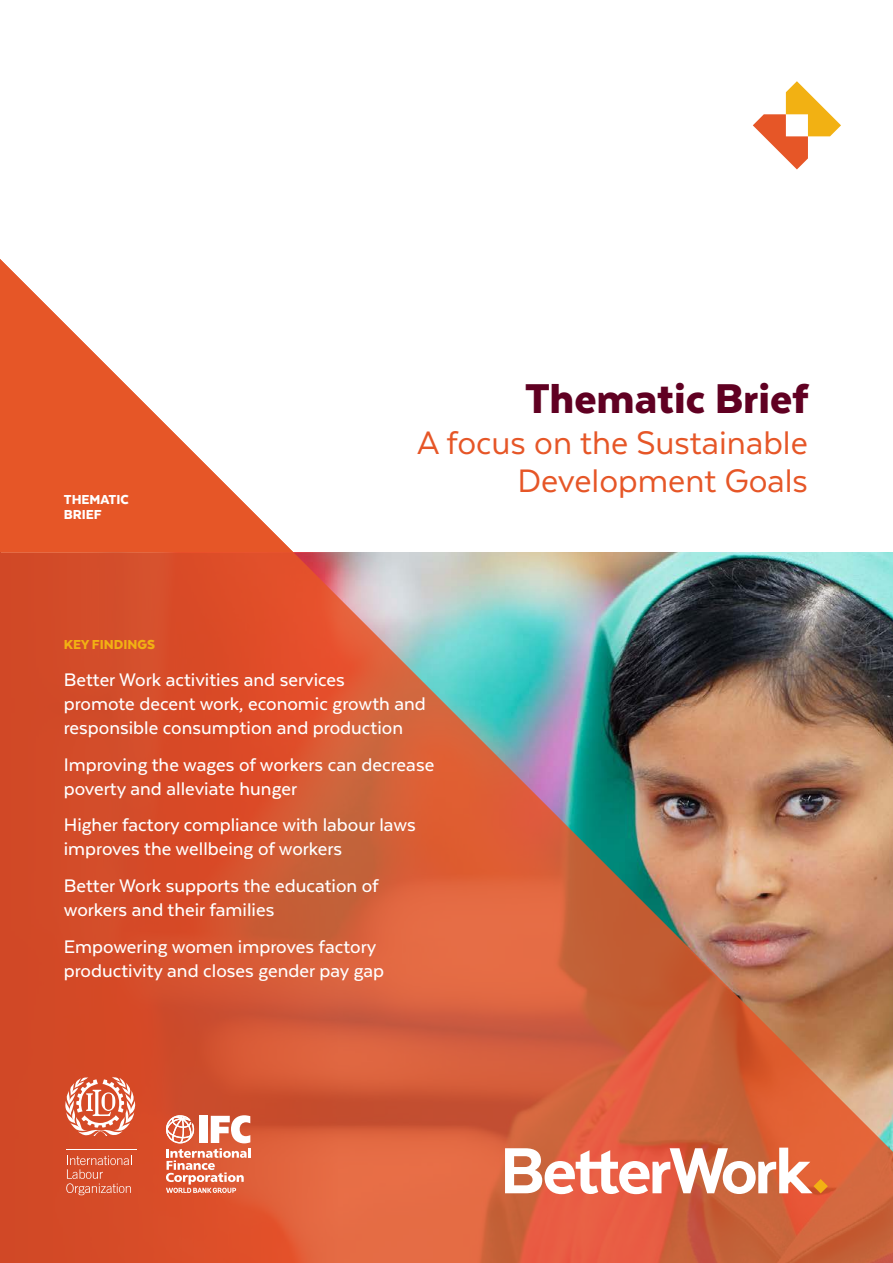
<style>
.page{position:relative;width:893px;height:1263px;background:#fff}
.page>*{position:absolute;margin:0;border:0;box-sizing:border-box;transform-origin:0 0}
.t1{font:900 48px "Texta";color:#600022}
.t2{font:37.5px/37.5px "Texta";color:#e65627;text-align:right}
.t3{font:500 21px/24px "Texta";color:#fff}
.t4{font:900 15px/15px "Texta";color:#fff}
.t5{font:900 15px "Texta";color:#f2b113}
</style>
<div class="page">
<img style="left:0;top:259px;width:893px;height:1004px">
<svg style="left:505px;top:1147px;width:323px;height:47px"></svg>
<hr style="left:66px;top:1149px;width:70px;height:1px;background:#fff">
<svg style="left:66px;top:1155px;width:66px;height:40px"></svg>
<svg style="left:65px;top:1077px;width:71px;height:60px"></svg>
<svg style="left:166px;top:1115px;width:84px;height:78px"></svg>
<svg style="left:753px;top:81px;width:88px;height:88px"></svg>
<p class="t4" style="left:64px;top:493px;width:67px">THEMATIC<br>BRIEF</p>
<h1 class="t1" style="left:525px;top:382px;width:285px">Thematic Brief</h1>
<h2 class="t2" style="left:417px;top:427px;width:392px">A focus on the Sustainable<br>Development Goals</h2>
<p class="t5" style="left:64px;top:640px;width:93px">KEY FINDINGS</p>
<p class="t3" style="left:64px;top:668px;width:364px">Better Work activities and services<br>promote decent work, economic growth and responsible consumption and production</p>
<p class="t3" style="left:64px;top:753px;width:372px">Improving the wages of workers can decrease poverty and alleviate hunger</p>
<p class="t3" style="left:64px;top:814px;width:354px">Higher factory compliance with labour laws improves the wellbeing of workers</p>
<p class="t3" style="left:64px;top:875px;width:317px">Better Work supports the education of workers and their families</p>
<p class="t3" style="left:64px;top:935px;width:322px">Empowering women improves factory productivity and closes gender pay gap</p>
</div>
